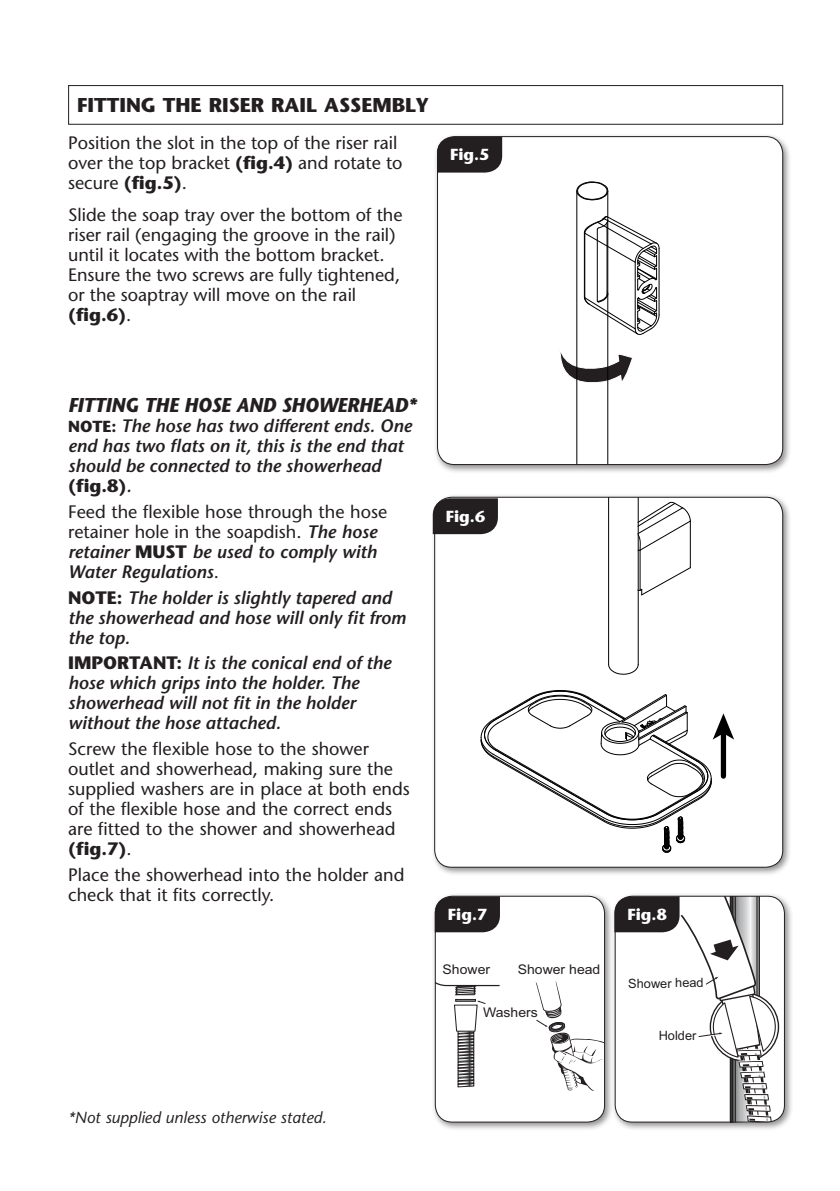
<style>
.page{position:relative;width:840px;height:1191px;background:#fff}
.page>*{position:absolute;margin:0;border:0;box-sizing:border-box;transform-origin:0 0}
.t1{font:italic 700 20px "Stone Sans Std";letter-spacing:-.02em;color:#231f20}
.t2{font:700 20px "Stone Sans Std";color:#231f20}
.t3{font:500 18px/20px "Stone Sans Std";color:#231f20}
.t4{font:italic 600 18px/20px "Stone Sans Std";color:#231f20}
.t5{font:italic 500 16px "Stone Sans Std";color:#231f20}
.t6{font:700 16px "Stone Sans Std";color:#fff}
.t7{font:13.4px "Arial";color:#231f20;scale:1.05 1}
.t8{font:12.8px "Arial";letter-spacing:-.005em;color:#231f20}
.s1{font-weight:700}
.s2{font-weight:700;font-style:normal;font-size:16px}
.s3{font-weight:700;font-style:normal}
.s4{font-weight:600;font-style:italic}
</style>
<div class="page">
<div style="left:68px;top:85px;width:714px;height:40px;border:1px solid #231f20"></div>
<div style="left:433px;top:133px;width:358px;height:341px;background:#231f20;opacity:.5"></div>
<div style="left:437px;top:137px;width:345px;height:327px;background:#fff;border-radius:17px"></div>
<svg style="left:559px;top:343px;width:73px;height:43px"></svg>
<hr style="left:576px;top:191px;width:1px;height:273px;background:#000001">
<hr style="left:607px;top:293px;width:1px;height:171px;background:#000001">
<svg style="left:576px;top:181px;width:83px;height:154px"></svg>
<div style="left:437px;top:136px;width:345px;height:329px;border:1px solid #231f20;border-radius:17px"></div>
<svg style="left:437px;top:137px;width:65px;height:36px;background:#2f2b2c"></svg>
<div style="left:430px;top:493px;width:361px;height:383px;background:#231f20;opacity:.5"></div>
<div style="left:434px;top:497px;width:348px;height:370px;background:#fff;border-radius:17px"></div>
<svg style="left:608px;top:664px;width:30px;height:10px"></svg>
<hr style="left:608px;top:497px;width:1px;height:167px;background:#000001">
<hr style="left:637px;top:497px;width:1px;height:167px;background:#000001">
<svg style="left:637px;top:567px;width:53px;height:28px"></svg>
<hr style="left:689px;top:521px;width:1px;height:46px;background:#000001">
<hr style="left:639px;top:550px;width:1px;height:40px;background:#000001">
<svg style="left:637px;top:502px;width:53px;height:49px"></svg>
<svg style="left:480px;top:690px;width:253px;height:162px"></svg>
<div style="left:434px;top:497px;width:348px;height:370px;border:1px solid #231f20;border-radius:17px"></div>
<svg style="left:432px;top:498px;width:65px;height:36px;background:#302c2d"></svg>
<div style="left:611px;top:892px;width:182px;height:239px;background:#231f20;opacity:.5"></div>
<div style="left:431px;top:892px;width:182px;height:239px;background:#231f20;opacity:.5"></div>
<div style="left:435px;top:896px;width:169px;height:226px;background:#fff;border-radius:17px"></div>
<svg style="left:535px;top:981px;width:67px;height:110px"></svg>
<div style="left:434px;top:895px;width:170px;height:227px;border:1px solid #231f20;border-radius:17px"></div>
<svg style="left:434px;top:896px;width:66px;height:191px"></svg>
<svg style="left:614px;top:896px;width:169px;height:226px"></svg>
<p class="t2" style="left:77px;top:93px;width:353px">FITTING THE RISER RAIL ASSEMBLY</p>
<p class="t3" style="left:68px;top:133px;width:336px">Position the slot in the top of the riser rail over the top bracket <span class="s1">(fig.4)</span> and rotate to secure <span class="s1">(fig.5)</span>.</p>
<p class="t3" style="left:68px;top:204px;width:336px">Slide the soap tray over the bottom of the riser rail (engaging the groove in the rail) until it locates with the bottom bracket.<br>Ensure the two screws are fully tightened, or the soaptray will move on the rail <span class="s1">(fig.6)</span>.</p>
<p class="t6" style="left:450px;top:145px;width:41px">Fig.5</p>
<p class="t1" style="left:68px;top:393px;width:349px">FITTING THE HOSE AND SHOWERHEAD*</p>
<p class="t4" style="left:68px;top:416px;width:345px"><span class="s2">NOTE:</span> The hose has two different ends. One end has two flats on it, this is the end that should be connected to the showerhead <span class="s3">(fig.8)</span>.</p>
<p class="t3" style="left:68px;top:501px;width:320px">Feed the flexible hose through the hose retainer hole in the soapdish. <span class="s4">The hose retainer</span> <span class="s1">MUST</span> <span class="s4">be used to comply with Water Regulations</span>.</p>
<p class="t4" style="left:68px;top:587px;width:339px"><span class="s3">NOTE:</span> The holder is slightly tapered and the showerhead and hose will only fit from the top.</p>
<p class="t4" style="left:68px;top:653px;width:324px"><span class="s3">IMPORTANT:</span> It is the conical end of the hose which grips into the holder. The</p>
<p class="t4" style="left:68px;top:693px;width:289px">showerhead will not fit in the holder</p>
<p class="t4" style="left:68px;top:713px;width:214px">without the hose attached.</p>
<p class="t3" style="left:68px;top:738px;width:343px">Screw the flexible hose to the shower outlet and showerhead, making sure the supplied washers are in place at both ends of the flexible hose and the correct ends are fitted to the shower and showerhead <span class="s1">(fig.7)</span>.</p>
<p class="t3" style="left:68px;top:864px;width:338px">Place the showerhead into the holder and check that it fits correctly.</p>
<p class="t6" style="left:445px;top:507px;width:41px">Fig.6</p>
<p class="t6" style="left:447px;top:905px;width:41px">Fig.7</p>
<p class="t6" style="left:627px;top:905px;width:41px">Fig.8</p>
<p class="t7" style="left:442px;top:960px;width:47px">Shower</p>
<p class="t7" style="left:517px;top:960px;width:80px">Shower head</p>
<p class="t7" style="left:483px;top:1003px;width:54px">Washers</p>
<p class="t8" style="left:628px;top:974px;width:77px">Shower head</p>
<p class="t8" style="left:658px;top:1026px;width:39px">Holder</p>
<p class="t5" style="left:68px;top:1107px;width:260px">*Not supplied unless otherwise stated.</p>
</div>
